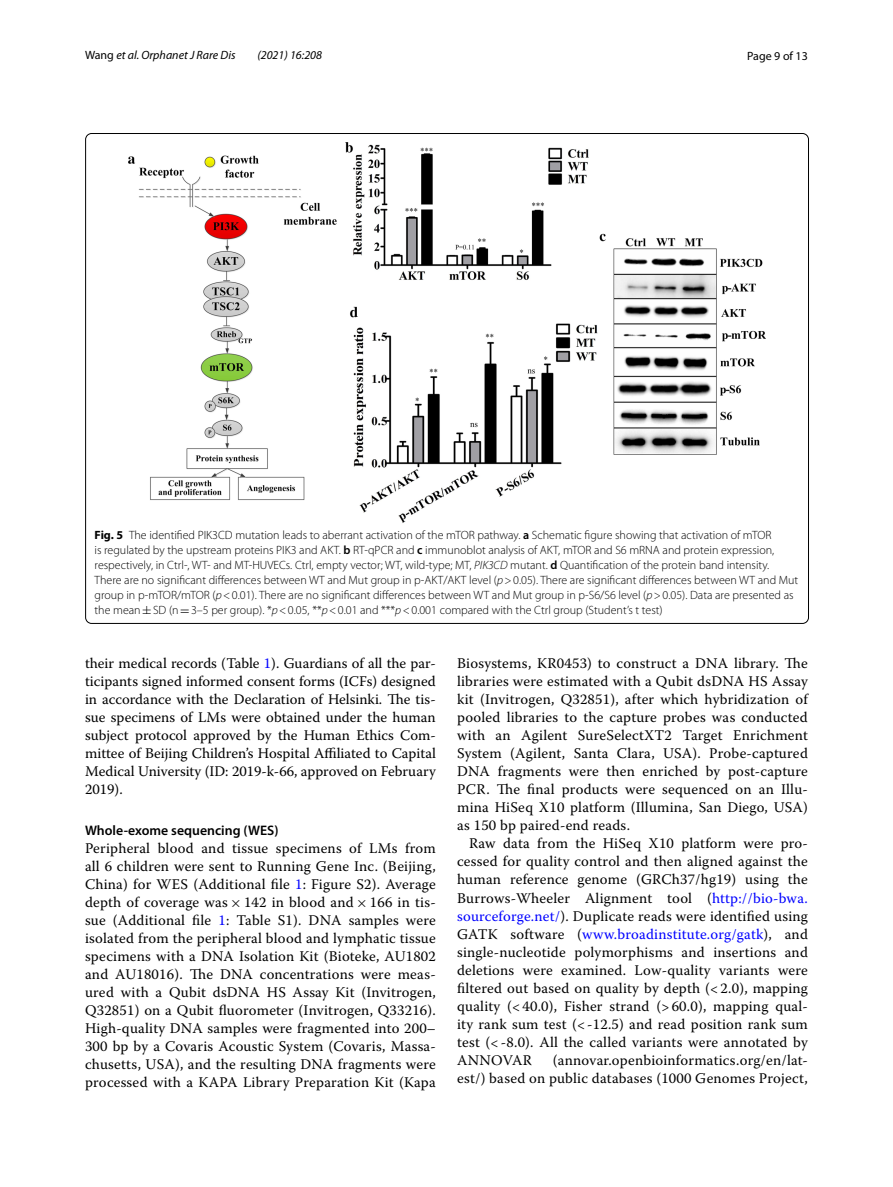
<style>
.page{position:relative;width:893px;height:1187px;background:#fff}
.page>*{position:absolute;margin:0;border:0;box-sizing:border-box;transform-origin:0 0}
.t1{font:14.7px/18px "Warnock Pro";letter-spacing:.015em;color:#000;text-align:justify}
.t2{font:600 13.8px "Myriad Pro";color:#000}
.t3{font:300 12px/15px "Myriad Pro";color:#000}
.t4{font:italic 12px "Myriad Pro";color:#000}
.t5{font:12px "Myriad Pro";color:#000}
.s1{font-style:normal}
.s2{font-weight:700}
.s3{font-weight:600}
.s4{font-style:italic}
.s5{font-family:"MTSY";font-weight:400}
.s6{color:#00f}
.s7{font-family:"MTSY"}
</style>
<div class="page">
<img style="left:128px;top:142px;width:638px;height:381px">
<p class="t4" style="left:85px;top:48px;width:152px"><span class="s1">Wang</span> et al. Orphanet J Rare Dis</p>
<p class="t4" style="left:257px;top:48px;width:66px">(2021) 16:208</p>
<p class="t5" style="left:747px;top:48px;width:62px">Page 9 of 13</p>
<p class="t3" style="left:95px;top:528px;width:705px"><span class="s2">Fig. 5</span> The identified PIK3CD mutation leads to aberrant activation of the mTOR pathway. <span class="s3">a</span> Schematic figure showing that activation of mTOR<br>is regulated by the upstream proteins PIK3 and AKT. <span class="s3">b</span> RT-qPCR and <span class="s3">c</span> immunoblot analysis of AKT, mTOR and S6 mRNA and protein expression, respectively, in Ctrl-, WT- and MT-HUVECs. Ctrl, empty vector; WT, wild-type; MT, <span class="s4">PIK3CD</span> mutant. <span class="s3">d</span> Quantification of the protein band intensity.<br>There are no significant differences between WT and Mut group in p-AKT/AKT level (<span class="s4">p</span>&gt;0.05). There are significant differences between WT and Mut group in p-mTOR/mTOR (<span class="s4">p</span>&lt;0.01). There are no significant differences between WT and Mut group in p-S6/S6 level (<span class="s4">p</span>&gt;0.05). Data are presented as the mean<span class="s5">±</span>SD (n<span class="s5">=</span>3–5 per group). *<span class="s4">p</span>&lt;0.05, **<span class="s4">p</span>&lt;0.01 and ***<span class="s4">p</span>&lt;0.001 compared with the Ctrl group (Student’s t test)</p>
<p class="t1" style="left:85px;top:654px;width:352px">their medical records (Table <span class="s6">1</span>). Guardians of all the par&shy;ticipants signed informed consent forms (ICFs) designed in accordance with the Declaration of Helsinki. The tis&shy;sue specimens of LMs were obtained under the human subject protocol approved by the Human Ethics Com&shy;mittee of Beijing Children’s Hospital Affiliated to Capital Medical University (ID: 2019-k-66, approved on February 2019).</p>
<p class="t2" style="left:85px;top:821px;width:195px">Whole‑exome sequencing (WES)</p>
<p class="t1" style="left:85px;top:838px;width:352px">Peripheral blood and tissue specimens of LMs from all 6 children were sent to Running Gene Inc. (Beijing, China) for WES (Additional file <span class="s6">1</span>: Figure S2). Average depth of coverage was<span class="s7">×</span>142 in blood and<span class="s7">×</span>166 in tis&shy;sue (Additional file <span class="s6">1</span>: Table S1). DNA samples were isolated from the peripheral blood and lymphatic tissue specimens with a DNA Isolation Kit (Bioteke, AU1802 and AU18016). The DNA concentrations were meas&shy;ured with a Qubit dsDNA HS Assay Kit (Invitrogen, Q32851) on a Qubit fluorometer (Invitrogen, Q33216).<br>High-quality DNA samples were fragmented into 200– 300 bp by a Covaris Acoustic System (Covaris, Massa&shy;chusetts, USA), and the resulting DNA fragments were processed with a KAPA Library Preparation Kit (Kapa</p>
<p class="t1" style="left:457px;top:654px;width:352px">Biosystems, KR0453) to construct a DNA library. The libraries were estimated with a Qubit dsDNA HS Assay kit (Invitrogen, Q32851), after which hybridization of pooled libraries to the capture probes was conducted with an Agilent SureSelectXT2 Target Enrichment System (Agilent, Santa Clara, USA). Probe-captured DNA fragments were then enriched by post-capture PCR. The final products were sequenced on an Illu&shy;mina HiSeq X10 platform (Illumina, San Diego, USA) as 150 bp paired-end reads.</p>
<p class="t1" style="left:457px;top:834px;width:352px;text-indent:12px">Raw data from the HiSeq X10 platform were pro&shy;cessed for quality control and then aligned against the human reference genome (GRCh37/hg19) using the Burrows-Wheeler Alignment tool (<span class="s6">http://bio-bwa. sourceforge.net/</span>). Duplicate reads were identified using GATK software (<span class="s6">www.broadinstitute.org/gatk</span>), and single-nucleotide polymorphisms and insertions and deletions were examined. Low-quality variants were filtered out based on quality by depth (&lt; 2.0), mapping quality (&lt; 40.0), Fisher strand (&gt; 60.0), mapping qual&shy;ity rank sum test (&lt; -12.5) and read position rank sum test (&lt; -8.0). All the called variants were annotated by ANNOVAR</p>
<p class="t1" style="left:457px;top:1050px;width:352px;text-align:right">(annovar.openbioinformatics.org/en/lat-<br>est/) based on public databases (1000 Genomes Project,</p>
</div>
